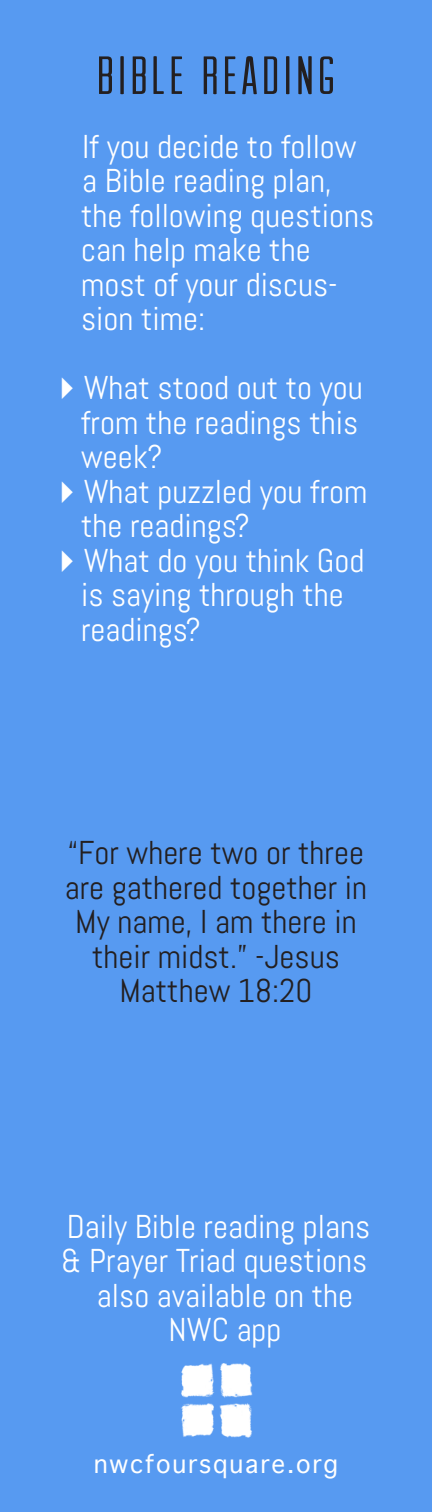
<style>
.page{position:relative;width:432px;height:1512px;background:#579af1}
.page>*{position:absolute;margin:0;border:0;box-sizing:border-box;transform-origin:0 0}
.t1{font:54px "Arvil Sans";letter-spacing:.075em;color:#231f20}
.t2{font:33px/34.5px "Abel";color:#fff}
.t3{font:33px/34.5px "Abel";color:#231f20;text-align:center}
.t4{font:24px "Geneva";letter-spacing:.075em;color:#fff}
</style>
<div class="page">
<img style="left:181px;top:1363px;width:72px;height:75px">
<p class="t1" style="left:97px;top:46px;width:240px">BIBLE READING</p>
<p class="t2" style="left:82px;top:129px;width:276px">If you decide to follow</p>
<p class="t2" style="left:81px;top:164px;width:295px">a Bible reading plan, the following questions can help make the most of your discus&shy;sion time:</p>
<p class="t2" style="left:81px;top:371px;width:283px">What stood out to you from the readings this week?</p>
<p class="t2" style="left:81px;top:474px;width:288px">What puzzled you from the readings?</p>
<p class="t2" style="left:81px;top:543px;width:285px">What do you think God is saying through the readings?</p>
<p class="t3" style="left:65px;top:836px;width:304px">“For where two or three are gathered together in<br>My name, I am there in their midst.” -Jesus</p>
<p class="t3" style="left:120px;top:974px;width:194px">Matthew 18:20</p>
<p class="t2" style="left:67px;top:1209px;width:305px">Daily Bible reading plans</p>
<p class="t2" style="left:61px;top:1244px;width:308px">&amp; Prayer Triad questions</p>
<p class="t2" style="left:97px;top:1278px;width:258px">also available on the</p>
<p class="t2" style="left:169px;top:1313px;width:114px">NWC app</p>
<p class="t4" style="left:94px;top:1450px;width:246px">nwcfoursquare.org</p>
</div>
